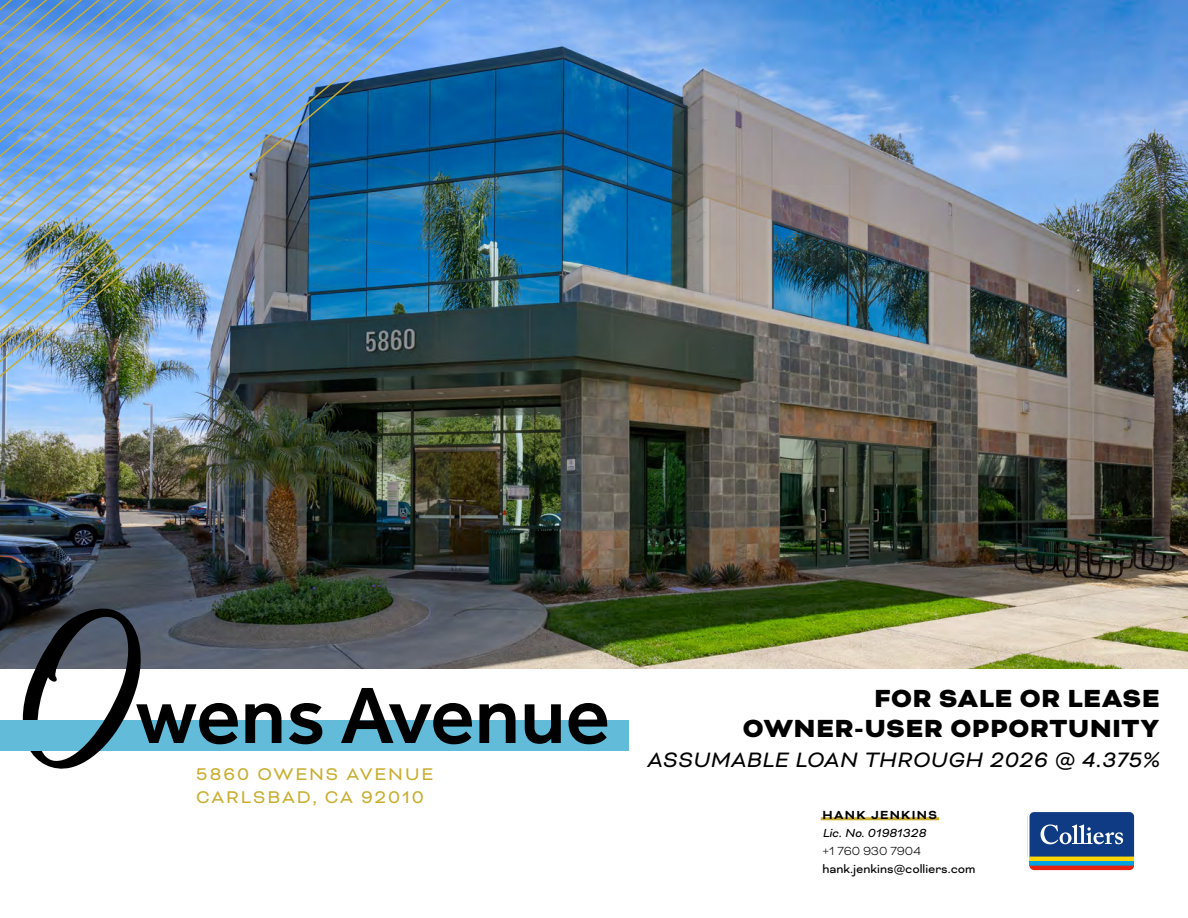
<style>
.page{position:relative;width:1188px;height:918px;background:#fff}
.page>*{position:absolute;margin:0;border:0;box-sizing:border-box;transform-origin:0 0}
.t1{font:208.05px "Relation";color:#000}
.t2{font:500 82.5px "Effra";color:#000}
.t3{font:900 28.5px/30.2px "Bicyclette";letter-spacing:.03em;color:#000;text-align:right}
.t4{font:italic 24px "Bicyclette";letter-spacing:.02em;color:#000}
.t5{font:19.5px/22.5px "Bicyclette";letter-spacing:.1em;color:#c9ad2f}
.t6{font:13.5px "Bicyclette";color:#000}
.t7{font:italic 13.5px "Bicyclette";color:#000}
.t8{font:300 13.5px "Bicyclette";letter-spacing:-.01em;color:#000}
.t9{font:700 13.5px "Bicyclette";letter-spacing:.1em;color:#000}
</style>
<div class="page">
<svg style="left:1028px;top:810px;width:108px;height:62px"></svg>
<div style="left:1030px;top:861px;width:104px;height:5px;background:#00a3e1"></div>
<hr style="left:1030px;top:857px;width:104px;height:4px;background:#ffd600">
<svg style="left:1028px;top:866px;width:106px;height:4px"></svg>
<svg style="left:1028px;top:812px;width:106px;height:45px;background:#2d5490"></svg>
<img style="left:0;top:1px;width:1188px;height:668px">
<img style="left:0;top:0;width:935px;height:540px">
<div style="left:0;top:720px;width:629px;height:31px;background:#62bbd8"></div>
<hr style="left:821px;top:817px;width:118px;height:3px;background:#c9ad2f">
<h1 class="t1" style="left:11px;top:569px;width:110px">O</h1>
<h2 class="t2" style="left:135px;top:666px;width:476px">wens Avenue</h2>
<p class="t5" style="left:196px;top:763px;width:239px">5860 OWENS AVENUE<br>CARLSBAD, CA 92010</p>
<p class="t3" style="left:743px;top:684px;width:418px">FOR SALE OR LEASE<br>OWNER-USER OPPORTUNITY</p>
<p class="t4" style="left:647px;top:746px;width:514px">ASSUMABLE LOAN THROUGH 2026 @ 4.375%</p>
<p class="t9" style="left:823px;top:807px;width:116px">HANK JENKINS</p>
<p class="t7" style="left:823px;top:825px;width:105px">Lic. No. 01981328</p>
<p class="t8" style="left:823px;top:843px;width:100px">+1 760 930 7904</p>
<p class="t6" style="left:823px;top:861px;width:154px">hank.jenkins@colliers.com</p>
</div>
